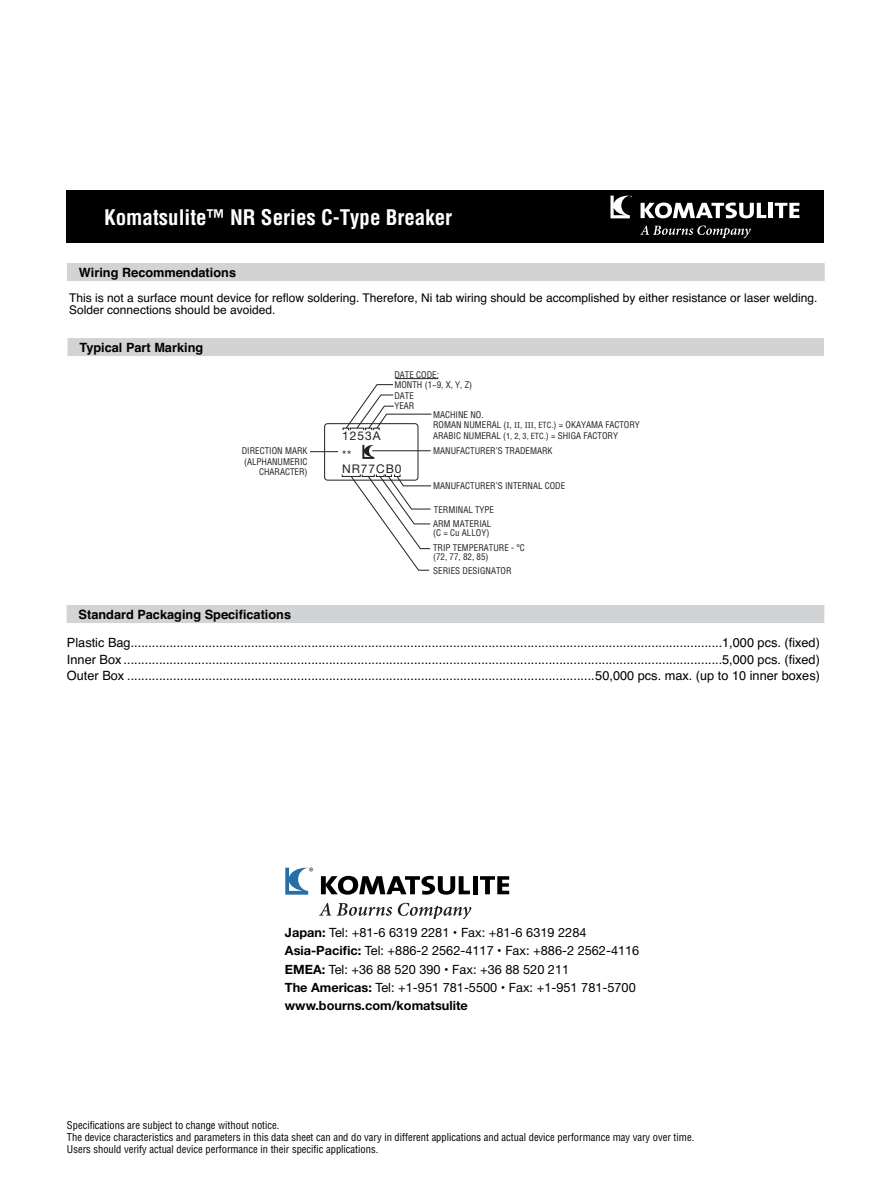
<style>
.page{position:relative;width:891px;height:1188px;background:#fff}
.page>*{position:absolute;margin:0;border:0;box-sizing:border-box;transform-origin:0 0}
.t1{font:700 condensed 22.5px "Helvetica";color:#fff}
.t2{font:700 condensed 21px "Helvetica";color:#fff}
.t3{font:12.75px/16.5px "Helvetica";color:#000;text-align:justify}
.t4{font:12.75px/18.3px "Helvetica Neue";color:#000}
.t5{font:700 12.75px "Helvetica";color:#000}
.t6{font:12px/12.8px "Helvetica";color:#000}
.t7{font:12px/19.5px "Helvetica Neue";letter-spacing:.08em;color:#231f20}
.t8{font:condensed 10.5px/12px "Helvetica";color:#000}
.t9{font:condensed 9px/10.5px "Helvetica";color:#231f20}
.s1{font-family:"Minion Pro";font-stretch:normal}
.s2{font-size:8.25px}
.s3{font-weight:700}
</style>
<div class="page">
<div style="left:67px;top:190px;width:757px;height:53px;background:#000"></div>
<svg style="left:610px;top:196px;width:189px;height:42px"></svg>
<div style="left:68px;top:338px;width:756px;height:18px;background:#d1d3d4"></div>
<div style="left:67px;top:263px;width:758px;height:18px;background:#d1d3d4"></div>
<svg style="left:321px;top:876px;width:149px;height:19px"></svg>
<div style="left:473px;top:876px;width:5px;height:18px;background:#000"></div>
<svg style="left:480px;top:876px;width:29px;height:18px"></svg>
<svg style="left:319px;top:903px;width:12px;height:13px"></svg>
<svg style="left:337px;top:903px;width:55px;height:13px"></svg>
<svg style="left:398px;top:903px;width:73px;height:15px"></svg>
<svg style="left:285px;top:868px;width:28px;height:27px"></svg>
<div style="left:324px;top:423px;width:94px;height:58px;border:1px solid #231f20;border-radius:3px"></div>
<svg style="left:362px;top:445px;width:12px;height:14px"></svg>
<svg style="left:343px;top:384px;width:89px;height:46px"></svg>
<hr style="left:395px;top:378px;width:43px;height:1px;background:#231f20">
<div style="left:342px;top:474px;width:18px;height:3px;border:1px solid #231f20"></div>
<svg style="left:351px;top:474px;width:81px;height:97px"></svg>
<hr style="left:372px;top:451px;width:59px;height:1px;background:#231f20">
<svg style="left:310px;top:451px;width:28px;height:1px"></svg>
<div style="left:67px;top:605px;width:757px;height:18px;background:#d1d3d4"></div>
<h2 class="t2" style="left:104px;top:209px;width:350px">Komatsulite™ NR Series C-Type Breaker</h2>
<h1 class="t1" style="left:98px;top:219px;width:376px">MF-NSMF Series - PTC Resettable Fuses</h1>
<p class="t5" style="left:79px;top:267px;width:159px">Wiring Recommendations</p>
<p class="t6" style="left:69px;top:292px;width:750px">This is not a surface mount device for reflow soldering. Therefore, Ni tab wiring should be accomplished by either resistance or laser welding.<br>Solder connections should be avoided.</p>
<p class="t5" style="left:80px;top:342px;width:125px">Typical Part Marking</p>
<p class="t9" style="left:394px;top:370px;width:79px">DATE CODE:<br>MONTH (1~9, X, Y, Z)<br>DATE<br>YEAR</p>
<p class="t9" style="left:433px;top:410px;width:208px">MACHINE NO.<br>ROMAN NUMERAL (<span class="s1">I</span>, <span class="s1">II</span>, <span class="s1">III</span>, <span class="s2">ETC</span>.) = OKAYAMA FACTORY<br>ARABIC NUMERAL (<span class="s2">1, 2, 3, ETC.</span>) = SHIGA FACTORY</p>
<p class="t7" style="left:342px;top:427px;width:40px">1253A **</p>
<p class="t7" style="left:342px;top:460px;width:61px">NR77CB0</p>
<p class="t9" style="left:242px;top:446px;width:67px">DIRECTION MARK</p>
<p class="t9" style="left:433px;top:446px;width:121px">MANUFACTURER’S TRADEMARK</p>
<p class="t9" style="left:244px;top:457px;width:65px;text-align:right">(ALPHANUMERIC<br>CHARACTER)</p>
<p class="t9" style="left:434px;top:505px;width:62px">TERMINAL TYPE</p>
<p class="t9" style="left:433px;top:481px;width:134px">MANUFACTURER’S INTERNAL CODE</p>
<p class="t9" style="left:433px;top:520px;width:60px;line-height:9px">ARM MATERIAL (C = Cu ALLOY)</p>
<p class="t9" style="left:433px;top:544px;width:93px;line-height:9px">TRIP TEMPERATURE - °C (72, 77, 82, 85)</p>
<p class="t9" style="left:433px;top:566px;width:80px">SERIES DESIGNATOR</p>
<p class="t5" style="left:79px;top:609px;width:214px">Standard Packaging Specifications</p>
<p class="t3" style="left:67px;top:636px;width:755px">Plastic Bag.......................................................................................................................................................................1,000 pcs. (fixed)<br>Inner Box .........................................................................................................................................................................5,000 pcs. (fixed)<br>Outer Box ....................................................................................................................................50,000 pcs. max. (up to 10 inner boxes)</p>
<p class="t4" style="left:285px;top:925px;width:356px"><span class="s3">Japan:</span> Tel: +81-6 6319 2281 • Fax: +81-6 6319 2284<br><span class="s3">Asia-Pacific:</span> Tel: +886-2 2562-4117 • Fax: +886-2 2562-4116<br><span class="s3">EMEA:</span> Tel: +36 88 520 390 • Fax: +36 88 520 211<br><span class="s3">The Americas:</span> Tel: +1-951 781-5500 • Fax: +1-951 781-5700 <span class="s3">www.bourns.com/komatsulite</span></p>
<p class="t8" style="left:67px;top:1120px;width:629px">Specifications are subject to change without notice.<br>The device characteristics and parameters in this data sheet can and do vary in different applications and actual device performance may vary over time.<br>Users should verify actual device performance in their specific applications.</p>
</div>
